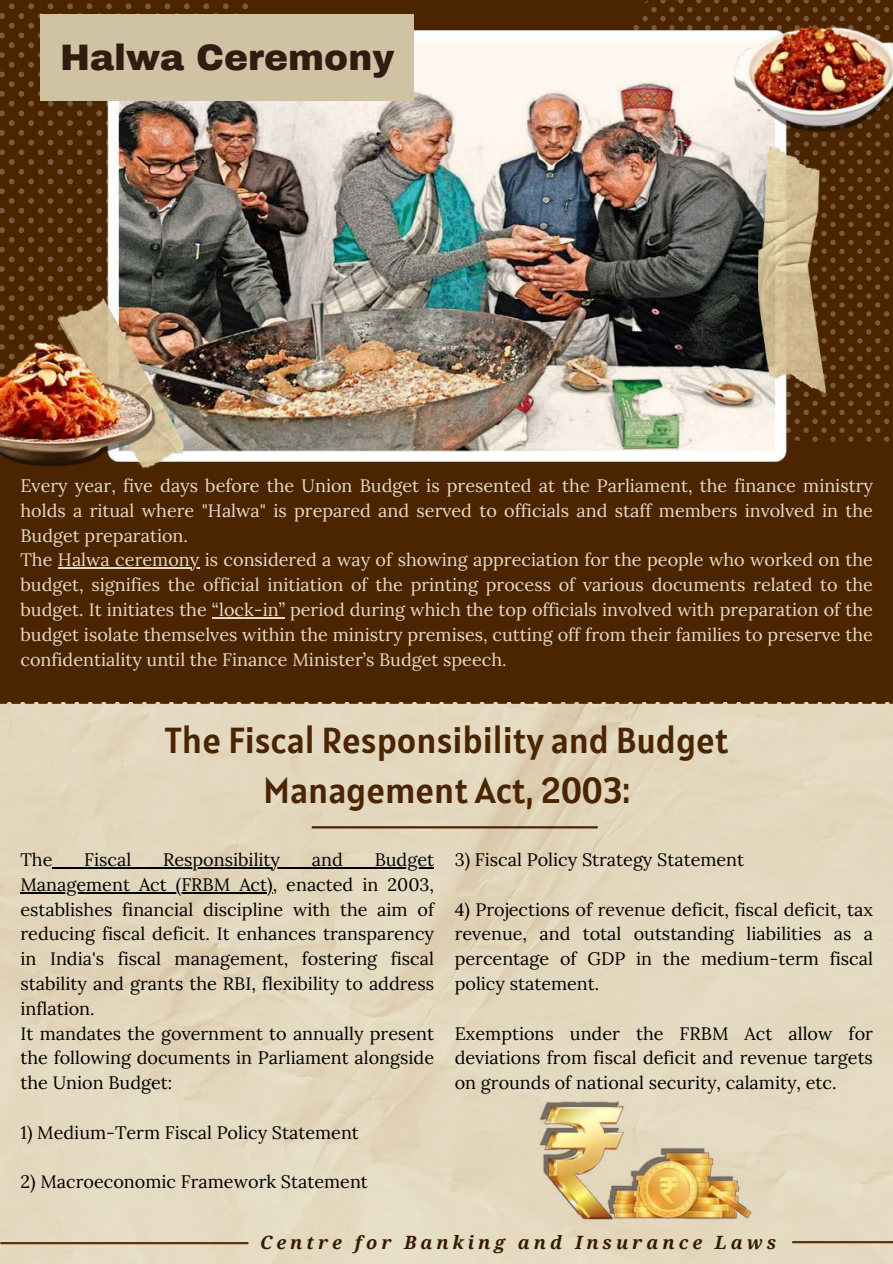
<style>
.page{position:relative;width:893px;height:1264px;background:#fff}
.page>*{position:absolute;margin:0;border:0;box-sizing:border-box;transform-origin:0 0}
.t1{font:36px/49.5px "Alatsi";color:#4b2502;text-align:center}
.t2{font:900 36px "Archivo";color:#301c11}
.t3{font:italic 700 18.3px "Noto Serif";letter-spacing:.22em;color:#371b01}
.t4{font:18px/24.8px "Lora";color:#000;text-align:justify}
.t5{font:18px/24.8px "Lora";color:#e8d9c6}
</style>
<div class="page">
<img style="left:0;top:703px;width:892px;height:560px">
<div style="left:0;top:0;width:892px;height:702px;background:#4b2502"></div>
<svg style="left:633px;top:0;width:257px;height:442px"></svg>
<svg style="left:0;top:3px;width:248px;height:307px"></svg>
<img style="left:102px;top:30px;width:690px;height:431px">
<img style="left:758px;top:147px;width:67px;height:247px">
<hr style="left:1px;top:1241px;width:246px;height:3px;background:#5c330a">
<hr style="left:793px;top:1240px;width:99px;height:3px;background:#5c330a">
<hr style="left:312px;top:826px;width:285px;height:2px;background:#4b2502">
<svg style="left:0;top:702px;width:892px;height:1px"></svg>
<div style="left:41px;top:14px;width:373px;height:87px;background:#cfc3a4"></div>
<img style="left:711px;top:14px;width:181px;height:133px">
<img style="left:57px;top:293px;width:131px;height:169px">
<img style="left:0;top:310px;width:175px;height:159px">
<img style="left:518px;top:1093px;width:260px;height:138px">
<hr style="left:58px;top:567px;width:141px;height:1px;background:#e8d9c6">
<hr style="left:212px;top:617px;width:73px;height:1px;background:#e8d9c6">
<hr style="left:53px;top:867px;width:381px;height:1px;background:#000">
<hr style="left:20px;top:892px;width:253px;height:1px;background:#000">
<h1 class="t2" style="left:60px;top:39px;width:336px">Halwa Ceremony</h1>
<p class="t5" style="left:20px;top:473px;width:854px">Every year, five days before the Union Budget is presented at the Parliament, the finance ministry holds a ritual where "Halwa" is prepared and served to officials and staff members involved in the Budget preparation.<br>The Halwa ceremony is considered a way of showing appreciation for the people who worked on the budget, signifies the official initiation of the printing process of various documents related to the budget. It initiates the “lock-in” period during which the top officials involved with preparation of the budget isolate themselves within the ministry premises, cutting off from their families to preserve the confidentiality until the Finance Minister’s Budget speech.</p>
<h1 class="t1" style="left:164px;top:715px;width:566px">The Fiscal Responsibility and Budget<br>Management Act, 2003:</h1>
<p class="t4" style="left:20px;top:847px;width:415px;text-align:left;text-indent:354px">Budget Management Act (FRBM Act), enacted in 2003, establishes financial discipline with the aim of reducing fiscal deficit. It enhances transparency in India's fiscal management, fostering fiscal stability and grants the RBI, flexibility to address inflation.<br>It mandates the government to annually present the following documents in Parliament alongside the Union Budget:</p>
<p class="t4" style="left:20px;top:1119px;width:340px">1) Medium-Term Fiscal Policy Statement</p>
<p class="t4" style="left:20px;top:1169px;width:349px">2) Macroeconomic Framework Statement</p>
<p class="t4" style="left:20px;top:847px;width:34px">The</p>
<p class="t4" style="left:84px;top:847px;width:49px">Fiscal</p>
<p class="t4" style="left:163px;top:847px;width:118px">Responsibility</p>
<p class="t4" style="left:312px;top:847px;width:32px">and</p>
<p class="t4" style="left:454px;top:847px;width:291px">3) Fiscal Policy Strategy Statement</p>
<p class="t4" style="left:454px;top:896px;width:420px">4) Projections of revenue deficit, fiscal deficit, tax revenue, and total outstanding liabilities as a percentage of GDP in the medium-term fiscal policy statement.</p>
<p class="t4" style="left:454px;top:1020px;width:420px">Exemptions under the FRBM Act allow for deviations from fiscal deficit and revenue targets on grounds of national security, calamity, etc.</p>
<p class="t3" style="left:260px;top:1229px;width:517px">Centre for Banking and Insurance Laws</p>
</div>
